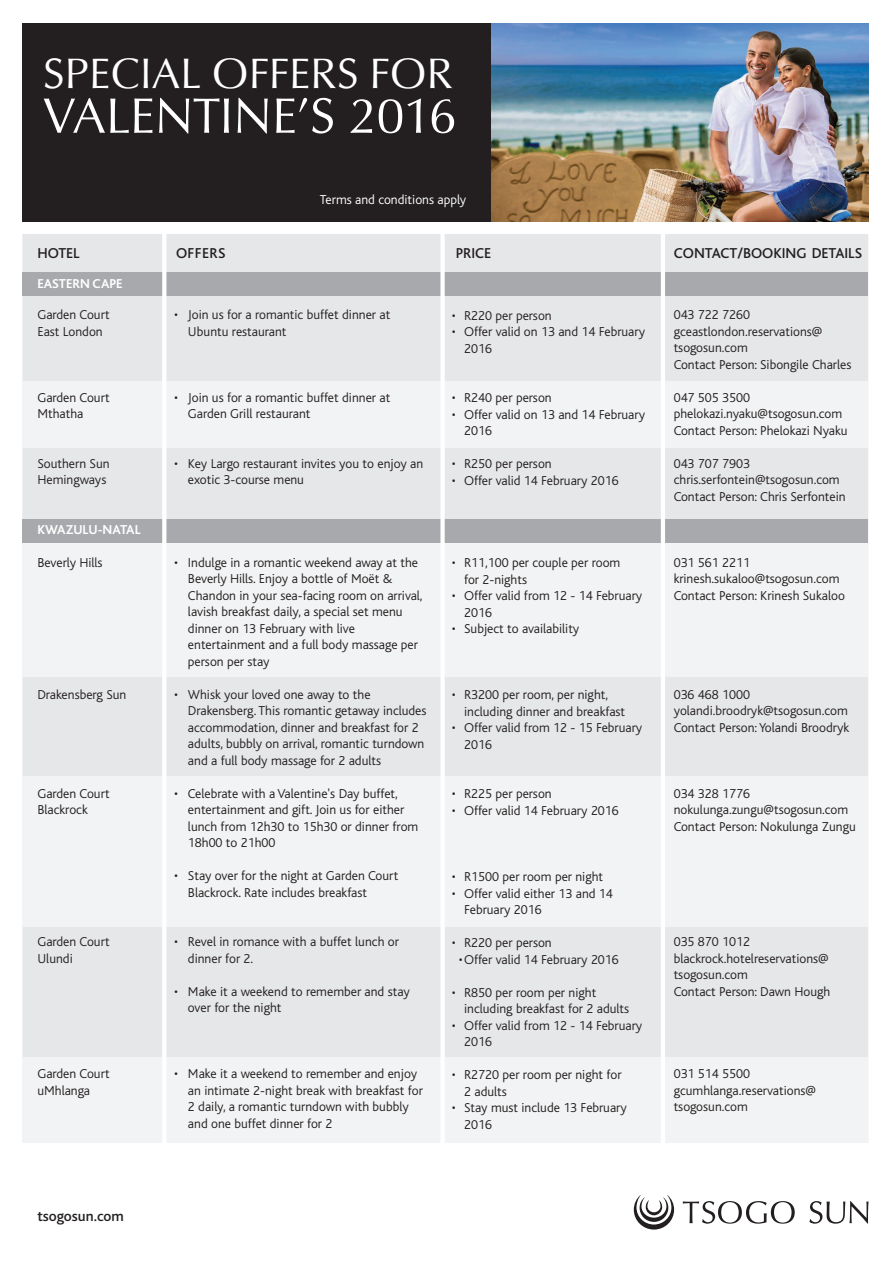
<style>
.page{position:relative;width:893px;height:1263px;background:#fff}
.page>*{position:absolute;margin:0;border:0;box-sizing:border-box;transform-origin:0 0}
.t1{font:51px "Classico Becker";color:#fff}
.t2{font:43.5px "Classico Becker";color:#fff}
.t3{font:500 15px "Bliss";color:#231f20}
.t4{font:300 13.5px/16.5px "Bliss";color:#231f20}
.t5{font:700 13.5px "Bliss";color:#fff}
.t6{font:300 13.5px "Bliss";color:#fff}
</style>
<div class="page">
<img style="left:490px;top:23px;width:378px;height:199px">
<div style="left:22px;top:23px;width:468px;height:203px;background:#231f20"></div>
<div style="left:22px;top:227px;width:846px;height:916px;background:#e6e7e9"></div>
<div style="left:22px;top:381px;width:846px;height:67px;background:#f2f3f4"></div>
<div style="left:22px;top:537px;width:846px;height:140px;background:#f2f3f4"></div>
<div style="left:22px;top:777px;width:846px;height:150px;background:#f2f3f4"></div>
<div style="left:22px;top:1057px;width:846px;height:86px;background:#f2f3f4"></div>
<div style="left:22px;top:519px;width:846px;height:23px;background:#a8a9ad"></div>
<div style="left:22px;top:272px;width:846px;height:23px;background:#a8a9ad"></div>
<svg style="left:634px;top:1195px;width:40px;height:34px"></svg>
<svg style="left:683px;top:1201px;width:112px;height:22px"></svg>
<svg style="left:809px;top:1201px;width:60px;height:22px"></svg>
<hr style="left:162px;top:234px;width:4px;height:974px;background:#fff">
<div style="left:440px;top:234px;width:5px;height:961px;background:#fff"></div>
<hr style="left:661px;top:234px;width:4px;height:947px;background:#fff">
<div style="left:17px;top:222px;width:864px;height:12px;background:#fff"></div>
<h2 class="t2" style="left:43px;top:47px;width:412px">SPECIAL OFFERS FOR</h2>
<h1 class="t1" style="left:43px;top:85px;width:415px">VALENTINE’S 2016</h1>
<p class="t6" style="left:320px;top:193px;width:148px">Terms and conditions apply</p>
<p class="t3" style="left:37px;top:245px;width:44px">HOTEL</p>
<p class="t3" style="left:176px;top:245px;width:51px">OFFERS</p>
<p class="t3" style="left:674px;top:245px;width:190px">CONTACT/BOOKING DETAILS</p>
<p class="t3" style="left:456px;top:245px;width:37px">PRICE</p>
<p class="t5" style="left:37px;top:277px;width:87px">EASTERN CAPE</p>
<p class="t4" style="left:37px;top:307px;width:74px">Garden Court<br>East London</p>
<p class="t4" style="left:37px;top:389px;width:74px">Garden Court<br>Mthatha</p>
<p class="t4" style="left:37px;top:455px;width:74px">Southern Sun<br>Hemingways</p>
<p class="t5" style="left:37px;top:522px;width:105px">KWAZULU-NATAL</p>
<p class="t4" style="left:37px;top:554px;width:67px">Beverly Hills</p>
<p class="t4" style="left:37px;top:686px;width:91px">Drakensberg Sun</p>
<p class="t4" style="left:37px;top:785px;width:74px">Garden Court<br>Blackrock</p>
<p class="t4" style="left:37px;top:934px;width:74px">Garden Court<br>Ulundi</p>
<p class="t4" style="left:37px;top:1066px;width:74px">Garden Court uMhlanga</p>
<p class="t4" style="left:188px;top:307px;width:204px;text-indent:-14px">• Join us for a romantic buffet dinner at<br>Ubuntu restaurant</p>
<p class="t4" style="left:188px;top:389px;width:204px;text-indent:-14px">• Join us for a romantic buffet dinner at<br>Garden Grill restaurant</p>
<p class="t4" style="left:188px;top:455px;width:237px;text-indent:-14px">• Key Largo restaurant invites you to enjoy an exotic 3-course menu</p>
<p class="t4" style="left:452px;top:307px;width:101px">• R220 per person</p>
<p class="t4" style="left:464px;top:324px;width:182px;text-indent:-12px">• Offer valid on 13 and 14 February<br>2016</p>
<p class="t4" style="left:452px;top:390px;width:101px">• R240 per person</p>
<p class="t4" style="left:464px;top:406px;width:182px;text-indent:-12px">• Offer valid on 13 and 14 February<br>2016</p>
<p class="t4" style="left:452px;top:456px;width:101px">• R250 per person</p>
<p class="t4" style="left:452px;top:472px;width:168px">• Offer valid 14 February 2016</p>
<p class="t4" style="left:674px;top:307px;width:179px">043 722 7260 gceastlondon.reservations@ tsogosun.com<br>Contact Person: Sibongile Charles</p>
<p class="t4" style="left:674px;top:389px;width:175px">047 505 3500 phelokazi.nyaku@tsogosun.com<br>Contact Person: Phelokazi Nyaku</p>
<p class="t4" style="left:674px;top:455px;width:173px">043 707 7903 chris.serfontein@tsogosun.com<br>Contact Person: Chris Serfontein</p>
<p class="t4" style="left:188px;top:554px;width:236px;text-indent:-14px">• Indulge in a romantic weekend away at the Beverly Hills. Enjoy a bottle of Moët &amp; Chandon in your sea-facing room on arrival, lavish breakfast daily, a special set menu dinner on 13 February with live entertainment and a full body massage per person per stay</p>
<p class="t4" style="left:188px;top:686px;width:240px;text-indent:-14px">• Whisk your loved one away to the Drakensberg. This romantic getaway includes accommodation, dinner and breakfast for 2 adults, bubbly on arrival, romantic turndown and a full body massage for 2 adults</p>
<p class="t4" style="left:188px;top:785px;width:232px;text-indent:-14px">• Celebrate with a Valentine's Day buffet, entertainment and gift. Join us for either lunch from 12h30 to 15h30 or dinner from 18h00 to 21h00</p>
<p class="t4" style="left:188px;top:868px;width:212px;text-indent:-14px">• Stay over for the night at Garden Court<br>Blackrock. Rate includes breakfast</p>
<p class="t4" style="left:188px;top:934px;width:212px;text-indent:-14px">• Revel in romance with a buffet lunch or dinner for 2.</p>
<p class="t4" style="left:188px;top:983px;width:223px;text-indent:-14px">• Make it a weekend to remember and stay over for the night</p>
<p class="t4" style="left:188px;top:1066px;width:236px;text-indent:-14px">• Make it a weekend to remember and enjoy an intimate 2-night break with breakfast for 2 daily, a romantic turndown with bubbly and one buffet dinner for 2</p>
<p class="t4" style="left:464px;top:555px;width:158px;text-indent:-12px">• R11,100 per couple per room for 2-nights</p>
<p class="t4" style="left:464px;top:588px;width:180px;text-indent:-12px">• Offer valid from 12 - 14 February<br>2016</p>
<p class="t4" style="left:452px;top:621px;width:129px">• Subject to availability</p>
<p class="t4" style="left:464px;top:687px;width:163px;text-indent:-12px">• R3200 per room, per night, including dinner and breakfast</p>
<p class="t4" style="left:464px;top:720px;width:180px;text-indent:-12px">• Offer valid from 12 - 15 February<br>2016</p>
<p class="t4" style="left:452px;top:786px;width:101px">• R225 per person</p>
<p class="t4" style="left:452px;top:802px;width:168px">• Offer valid 14 February 2016</p>
<p class="t4" style="left:452px;top:868px;width:153px">• R1500 per room per night</p>
<p class="t4" style="left:464px;top:885px;width:150px;text-indent:-12px">• Offer valid either 13 and 14<br>February 2016</p>
<p class="t4" style="left:452px;top:934px;width:101px">• R220 per person</p>
<p class="t4" style="left:459px;top:951px;width:162px">• Offer valid 14 February 2016</p>
<p class="t4" style="left:464px;top:984px;width:167px;text-indent:-12px">• R850 per room per night including breakfast for 2 adults</p>
<p class="t4" style="left:464px;top:1017px;width:180px;text-indent:-12px">• Offer valid from 12 - 14 February<br>2016</p>
<p class="t4" style="left:464px;top:1066px;width:159px;text-indent:-12px">• R2720 per room per night for<br>2 adults</p>
<p class="t4" style="left:464px;top:1099px;width:164px;text-indent:-12px">• Stay must include 13 February<br>2016</p>
<p class="t4" style="left:674px;top:554px;width:173px">031 561 2211 krinesh.sukaloo@tsogosun.com<br>Contact Person: Krinesh Sukaloo</p>
<p class="t4" style="left:674px;top:686px;width:177px">036 468 1000 yolandi.broodryk@tsogosun.com<br>Contact Person: Yolandi Broodryk</p>
<p class="t4" style="left:674px;top:785px;width:184px">034 328 1776 nokulunga.zungu@tsogosun.com<br>Contact Person: Nokulunga Zungu</p>
<p class="t4" style="left:674px;top:934px;width:158px">035 870 1012 blackrock.hotelreservations@ tsogosun.com<br>Contact Person: Dawn Hough</p>
<p class="t4" style="left:674px;top:1066px;width:144px">031 514 5500 gcumhlanga.reservations@ tsogosun.com</p>
<p class="t3" style="left:37px;top:1208px;width:88px">tsogosun.com</p>
</div>
